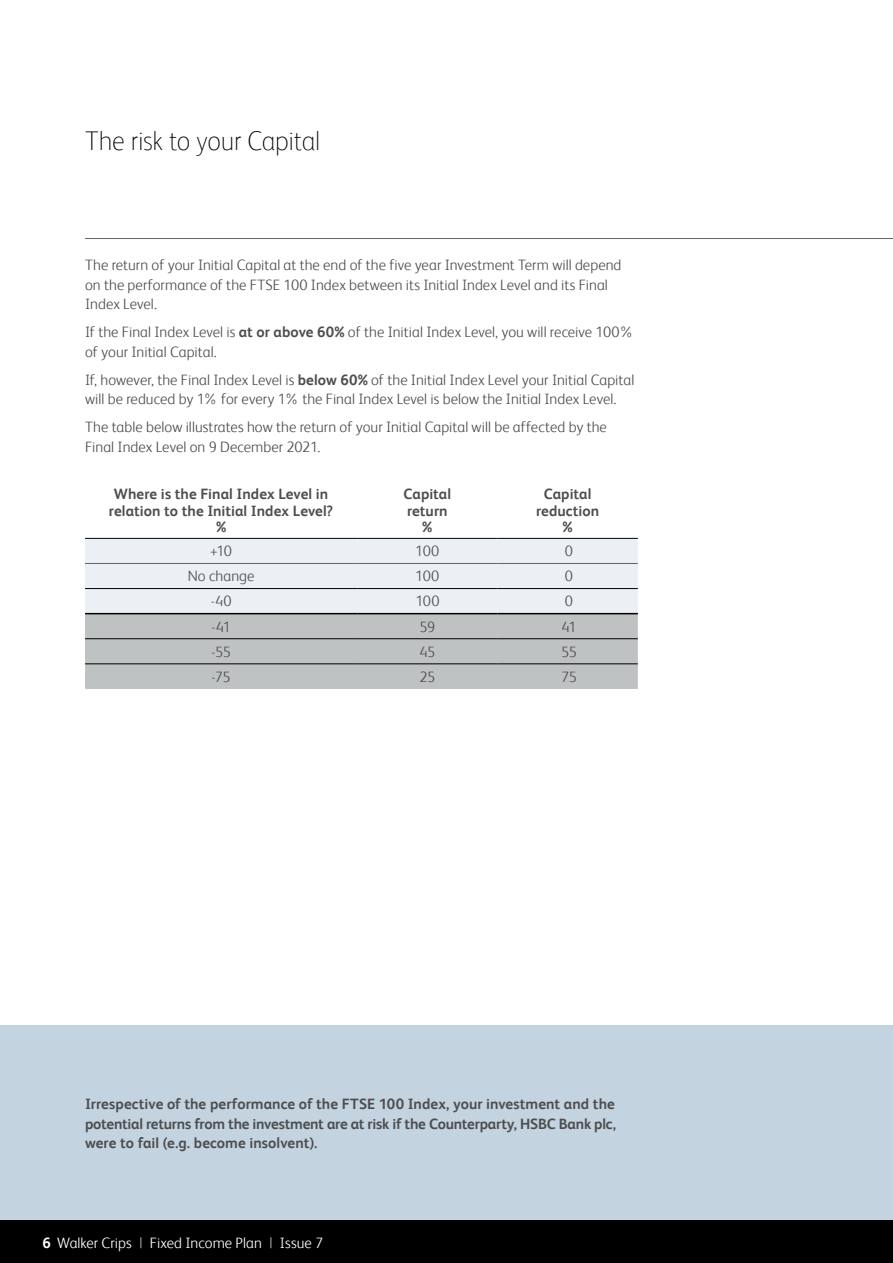
<style>
.page{position:relative;width:893px;height:1263px;background:#fff}
.page>*{position:absolute;margin:0;border:0;box-sizing:border-box;transform-origin:0 0}
.t1{font:100 27px "FS Albert";letter-spacing:-.01em;color:#000}
.t2{font:300 15px/19.5px "FS Albert";letter-spacing:.005em;color:#4d4d4f}
.t3{font:700 15px/16.5px "FS Albert";color:#4d4d4f;text-align:center}
.t4{font:300 15px "FS Albert";letter-spacing:.005em;color:#fff}
.s1{font-weight:700}
.s2{font-weight:400;color:#939598}
</style>
<div class="page">
<svg style="left:85px;top:539px;width:553px;height:150px;background:#d2d6d9"></svg>
<hr style="left:85px;top:538px;width:272px;height:1px;background:#000">
<hr style="left:357px;top:538px;width:140px;height:1px;background:#000">
<hr style="left:497px;top:538px;width:141px;height:1px;background:#000">
<hr style="left:85px;top:638px;width:272px;height:1px;background:#000">
<hr style="left:357px;top:638px;width:140px;height:1px;background:#000">
<hr style="left:497px;top:638px;width:141px;height:1px;background:#000">
<hr style="left:85px;top:664px;width:272px;height:1px;background:#000">
<hr style="left:357px;top:664px;width:140px;height:1px;background:#000">
<hr style="left:497px;top:664px;width:141px;height:1px;background:#000">
<hr style="left:85px;top:588px;width:272px;height:1px;background:#000">
<hr style="left:357px;top:588px;width:140px;height:1px;background:#000">
<hr style="left:497px;top:588px;width:141px;height:1px;background:#000">
<hr style="left:85px;top:613px;width:272px;height:1px;background:#000">
<hr style="left:357px;top:613px;width:140px;height:1px;background:#000">
<hr style="left:497px;top:613px;width:141px;height:1px;background:#000">
<hr style="left:85px;top:563px;width:272px;height:1px;background:#636466">
<hr style="left:357px;top:563px;width:140px;height:1px;background:#636466">
<hr style="left:497px;top:563px;width:141px;height:1px;background:#636466">
<hr style="left:85px;top:238px;width:808px;height:1px;background:#636466">
<div style="left:0;top:1025px;width:893px;height:196px;background:#c3d3df"></div>
<div style="left:0;top:1220px;width:893px;height:43px;background:#000"></div>
<h1 class="t1" style="left:85px;top:125px;width:237px">The risk to your Capital</h1>
<p class="t2" style="left:85px;top:255px;width:538px">The return of your Initial Capital at the end of the five year Investment Term will depend on the performance of the FTSE 100 Index between its Initial Index Level and its Final<br>Index Level.</p>
<p class="t2" style="left:85px;top:322px;width:550px">If the Final Index Level is <span class="s1">at or above 60%</span> of the Initial Index Level, you will receive 100% of your Initial Capital.</p>
<p class="t2" style="left:85px;top:370px;width:551px">If, however, the Final Index Level is <span class="s1">below 60%</span> of the Initial Index Level your Initial Capital will be reduced by 1% for every 1% the Final Index Level is below the Initial Index Level.</p>
<p class="t2" style="left:85px;top:417px;width:523px">The table below illustrates how the return of your Initial Capital will be affected by the<br>Final Index Level on 9 December 2021.</p>
<p class="t3" style="left:109px;top:486px;width:226px">Where is the Final Index Level in relation to the Initial Index Level? %</p>
<p class="t3" style="left:404px;top:486px;width:49px">Capital return %</p>
<p class="t3" style="left:536px;top:486px;width:65px">Capital reduction %</p>
<p class="t2" style="left:210px;top:541px;width:23px">+10</p>
<p class="t2" style="left:415px;top:541px;width:26px">100</p>
<p class="t2" style="left:565px;top:541px;width:10px">0</p>
<p class="t2" style="left:188px;top:566px;width:68px">No change</p>
<p class="t2" style="left:415px;top:566px;width:26px">100</p>
<p class="t2" style="left:565px;top:566px;width:10px">0</p>
<p class="t2" style="left:211px;top:591px;width:22px">-40</p>
<p class="t2" style="left:415px;top:591px;width:26px">100</p>
<p class="t2" style="left:565px;top:591px;width:10px">0</p>
<p class="t2" style="left:211px;top:616px;width:21px">-41</p>
<p class="t2" style="left:420px;top:616px;width:17px">59</p>
<p class="t2" style="left:561px;top:616px;width:17px">41</p>
<p class="t2" style="left:211px;top:642px;width:21px">-55</p>
<p class="t2" style="left:419px;top:642px;width:17px">45</p>
<p class="t2" style="left:561px;top:642px;width:17px">55</p>
<p class="t2" style="left:212px;top:667px;width:21px">-75</p>
<p class="t2" style="left:419px;top:667px;width:18px">25</p>
<p class="t2" style="left:561px;top:667px;width:17px">75</p>
<p class="t3" style="left:85px;top:1094px;width:532px;line-height:19.5px;text-align:justify">Irrespective of the performance of the FTSE 100 Index, your investment and the potential returns from the investment are at risk if the Counterparty, HSBC Bank plc, were to fail (e.g. become insolvent).</p>
<p class="t4" style="left:43px;top:1234px;width:282px"><span class="s1">6</span> Walker Crips <span class="s2">|</span> Fixed Income Plan <span class="s2">|</span> Issue 7</p>
</div>
